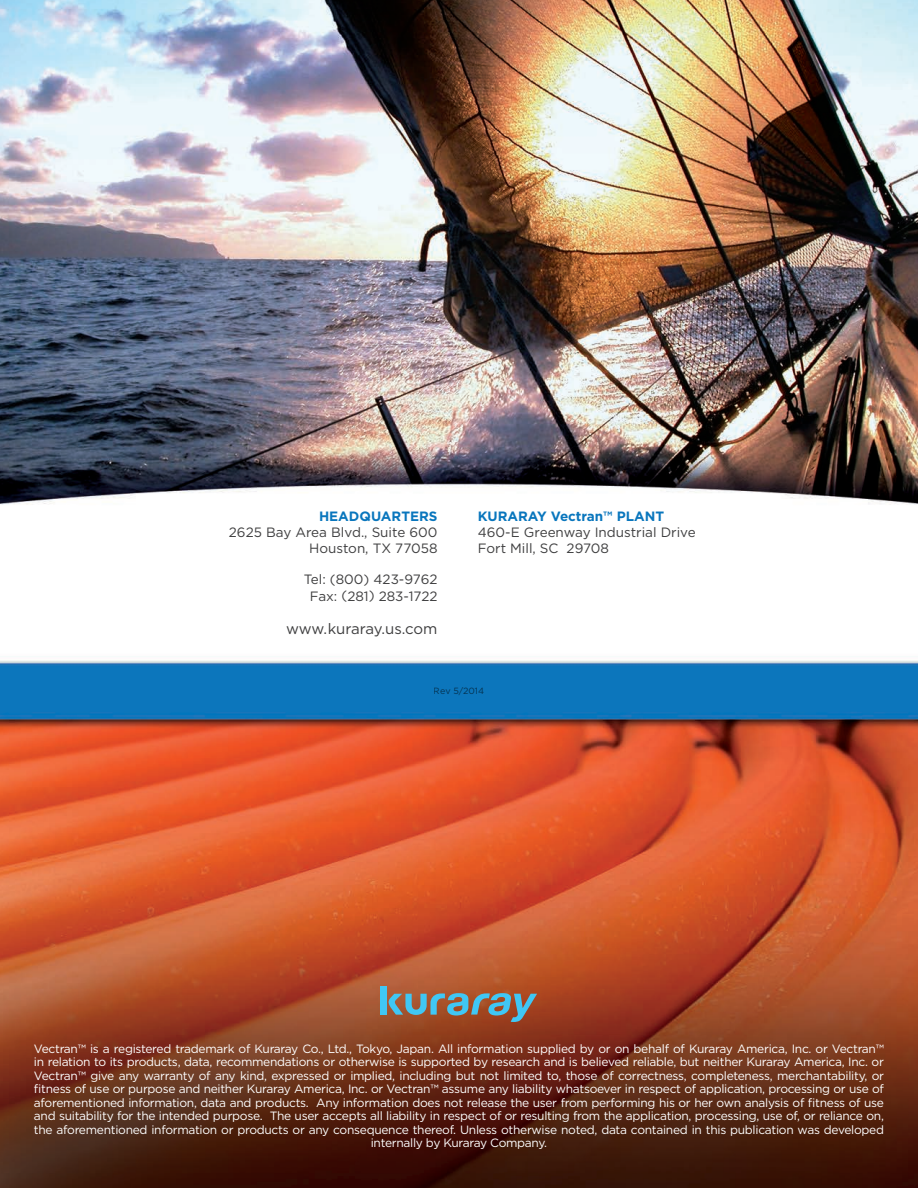
<style>
.page{position:relative;width:918px;height:1188px;background:#fff}
.page>*{position:absolute;margin:0;border:0;box-sizing:border-box;transform-origin:0 0}
.t1{font:15px "Gotham";letter-spacing:-.01em;color:#3e3e3f}
.t2{font:13.5px/16.2px "Gotham";color:#3e3e3f;text-align:right}
.t3{font:700 13.5px "Gotham";color:#0976bd}
.t4{font:12px/13.5px "Gotham";letter-spacing:-.025em;color:#fff;text-align:center}
.t5{font:9px "Gotham";letter-spacing:-.005em;color:#231f20}
</style>
<div class="page">
<img style="left:0;top:0;width:918px;height:1188px">
<div style="left:184px;top:516px;width:531px;height:130px;background:#fff"></div>
<div style="left:380px;top:985px;width:6px;height:29px;background:#40c7f4"></div>
<svg style="left:388px;top:993px;width:149px;height:29px;background:#7c7a74"></svg>
<p class="t3" style="left:319px;top:507px;width:120px">HEADQUARTERS</p>
<p class="t2" style="left:229px;top:524px;width:210px">2625 Bay Area Blvd., Suite 600<br>Houston, TX 77058</p>
<p class="t2" style="left:304px;top:571px;width:135px;text-align:center">Tel: (800) 423-9762<br>Fax: (281) 283-1722</p>
<p class="t1" style="left:286px;top:618px;width:153px">www.kuraray.us.com</p>
<p class="t3" style="left:478px;top:507px;width:188px">KURARAY Vectran™ PLANT</p>
<p class="t2" style="left:478px;top:524px;width:219px;text-align:left">460-E Greenway Industrial Drive<br>Fort Mill, SC 29708</p>
<p class="t5" style="left:434px;top:685px;width:52px">Rev 5/2014</p>
<p class="t4" style="left:34px;top:1041px;width:851px">Vectran™ is a registered trademark of Kuraray Co., Ltd., Tokyo, Japan. All information supplied by or on behalf of Kuraray America, Inc. or Vectran™ in relation to its products, data, recommendations or otherwise is supported by research and is believed reliable, but neither Kuraray America, Inc. or Vectran™ give any warranty of any kind, expressed or implied, including but not limited to, those of correctness, completeness, merchantability, or fitness of use or purpose and neither Kuraray America, Inc. or Vectran™ assume any liability whatsoever in respect of application, processing or use of aforementioned information, data and products. Any information does not release the user from performing his or her own analysis of fitness of use and suitability for the intended purpose. The user accepts all liability in respect of or resulting from the application, processing, use of, or reliance on, the aforementioned information or products or any consequence thereof. Unless otherwise noted, data contained in this publication was developed internally by Kuraray Company.</p>
</div>
